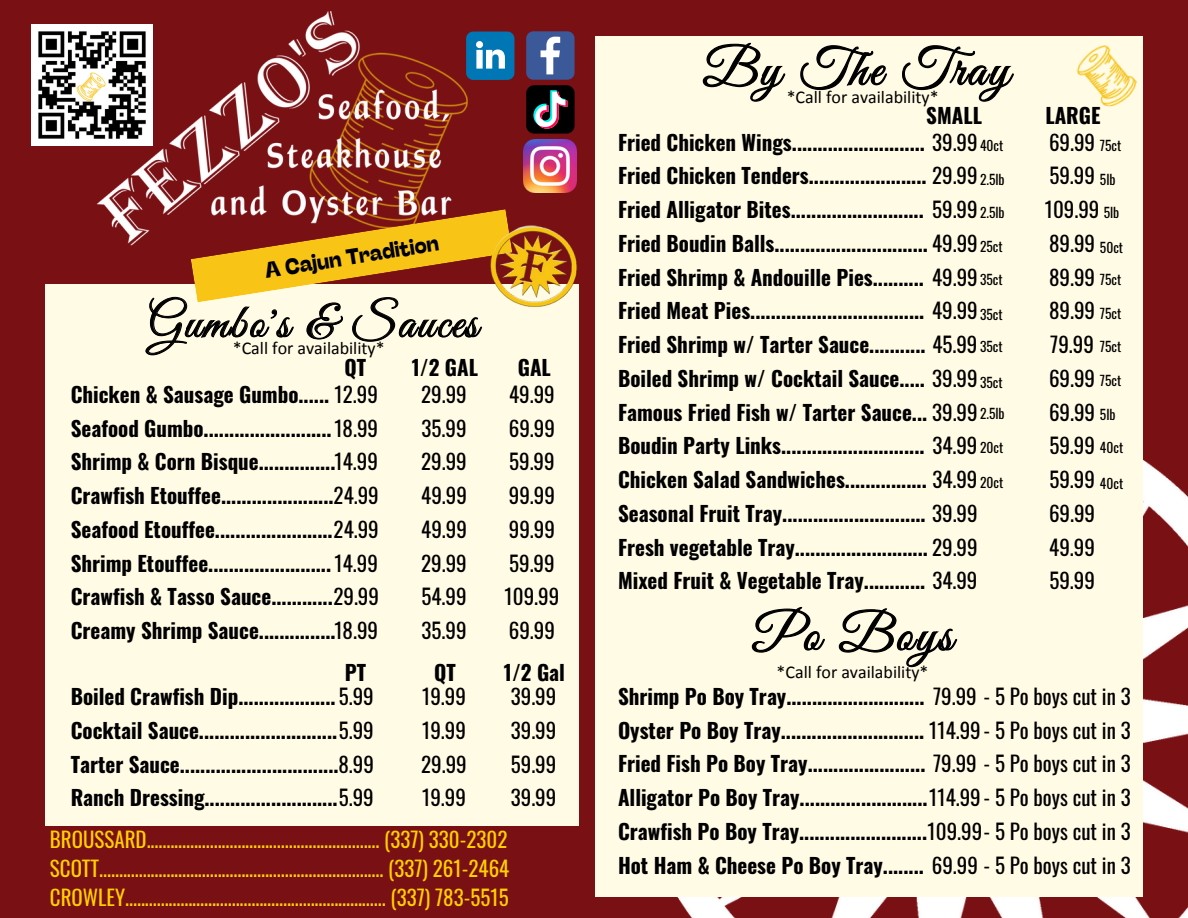
<style>
.page{position:relative;width:1188px;height:918px;background:#791014}
.page>*{position:absolute;margin:0;border:0;box-sizing:border-box;transform-origin:0 0}
.t1{font:52.5px "Great Vibes";letter-spacing:.045em;color:#000}
.t2{font:48.15px "Great Vibes";letter-spacing:.045em;color:#000}
.t3{font:700 22.2px "Stinger";color:#000}
.t4{font:700 21px/33.8px "Oswald";color:#000;text-align:justify}
.t5{font:21px/29.2px "Oswald";color:#ffcf00;text-align:justify}
.t6{font:21px/33.8px "Oswald";color:#000;text-align:justify}
.t7{font:18px "Calibri";color:#000}
.t8{font:13.5px "Oswald";color:#000}
.s1{font-weight:400}
</style>
<div class="page">
<div style="left:45px;top:285px;width:534px;height:541px;background:#fffbe4"></div>
<img style="left:677px;top:460px;width:511px;height:458px">
<div style="left:595px;top:36px;width:548px;height:861px;background:#fffbe4"></div>
<img style="left:92px;top:11px;width:390px;height:235px">
<img style="left:512px;top:225px;width:67px;height:82px">
<img style="left:1076px;top:45px;width:61px;height:62px">
<img style="left:32px;top:25px;width:120px;height:120px">
<svg style="left:526px;top:31px;width:49px;height:103px"></svg>
<img style="left:523px;top:139px;width:53px;height:53px">
<svg style="left:466px;top:32px;width:48px;height:48px"></svg>
<svg style="left:145px;top:209px;width:367px;height:147px"></svg>
<svg style="left:702px;top:42px;width:312px;height:60px"></svg>
<svg style="left:751px;top:606px;width:207px;height:62px"></svg>
<p class="t3" style="left:263px;top:256px;width:177px;rotate:-9deg">A Cajun Tradition</p>
<h2 class="t2" style="left:148px;top:296px;width:331px">Gumbo's &amp; Sauces</h2>
<p class="t4" style="left:71px;top:376px;width:310px">Chicken &amp; Sausage Gumbo...... <span class="s1">12.99<br></span>Seafood Gumbo.........................<span class="s1">18.99<br></span>Shrimp &amp; Corn Bisque...............<span class="s1">14.99<br></span>Crawfish Etouffee......................<span class="s1">24.99<br></span>Seafood Etouffee.......................<span class="s1">24.99<br></span>Shrimp Etouffee........................ <span class="s1">14.99<br></span>Crawfish &amp; Tasso Sauce............<span class="s1">29.99<br></span>Creamy Shrimp Sauce...............<span class="s1">18.99</span></p>
<p class="t6" style="left:421px;top:376px;width:47px">29.99<br>35.99<br>29.99<br>49.99<br>49.99<br>29.99<br>54.99<br>35.99</p>
<p class="t6" style="left:505px;top:376px;width:56px;text-align:left">49.99<br>69.99<br>59.99<br>99.99<br>99.99<br>59.99<br>109.99<br>69.99</p>
<p class="t7" style="left:233px;top:340px;width:153px">*Call for availability*</p>
<p class="t4" style="left:345px;top:349px;width:23px">QT</p>
<p class="t4" style="left:412px;top:349px;width:68px">1/2 GAL</p>
<p class="t4" style="left:518px;top:349px;width:35px">GAL</p>
<p class="t4" style="left:345px;top:655px;width:23px">PT</p>
<p class="t4" style="left:434px;top:655px;width:23px">QT</p>
<p class="t4" style="left:504px;top:655px;width:63px">1/2 Gal</p>
<p class="t4" style="left:71px;top:679px;width:305px">Boiled Crawfish Dip...................<span class="s1">5.99<br></span>Cocktail Sauce...........................<span class="s1">5.99<br></span>Tarter Sauce...............................<span class="s1">8.99<br></span>Ranch Dressing..........................<span class="s1">5.99</span></p>
<p class="t6" style="left:421px;top:679px;width:47px">19.99<br>19.99<br>29.99<br>19.99</p>
<p class="t6" style="left:511px;top:679px;width:47px">39.99<br>39.99<br>59.99<br>39.99</p>
<p class="t5" style="left:50px;top:824px;width:461px">BROUSSARD........................................................... (337) 330-2302<br>SCOTT........................................................................ (337) 261-2464<br>CROWLEY.................................................................. (337) 783-5515</p>
<h1 class="t1" style="left:703px;top:40px;width:308px">By The Tray</h1>
<p class="t4" style="left:618px;top:124px;width:361px">Fried Chicken Wings.......................... <span class="s1">39.99<br></span>Fried Chicken Tenders....................... <span class="s1">29.99<br></span>Fried Alligator Bites.......................... <span class="s1">59.99<br></span>Fried Boudin Balls.............................. <span class="s1">49.99<br></span>Fried Shrimp &amp; Andouille Pies.......... <span class="s1">49.99<br></span>Fried Meat Pies.................................. <span class="s1">49.99<br></span>Fried Shrimp w/ Tarter Sauce........... <span class="s1">45.99<br></span>Boiled Shrimp w/ Cocktail Sauce..... <span class="s1">39.99<br></span>Famous Fried Fish w/ Tarter Sauce... <span class="s1">39.99<br></span>Boudin Party Links............................ <span class="s1">34.99<br></span>Chicken Salad Sandwiches................ <span class="s1">34.99<br></span>Seasonal Fruit Tray............................ <span class="s1">39.99<br></span>Fresh vegetable Tray.......................... <span class="s1">29.99<br></span>Mixed Fruit &amp; Vegetable Tray............ <span class="s1">34.99</span></p>
<p class="t6" style="left:1045px;top:124px;width:56px;text-align:left">69.99<br>59.99<br>109.99<br>89.99<br>89.99<br>89.99<br>79.99<br>69.99<br>69.99<br>59.99<br>59.99<br>69.99<br>49.99<br>59.99</p>
<p class="t7" style="left:787px;top:90px;width:153px">*Call for availability*</p>
<p class="t4" style="left:926px;top:97px;width:57px">SMALL</p>
<p class="t4" style="left:1045px;top:97px;width:57px">LARGE</p>
<p class="t8" style="left:980px;top:135px;width:25px">40ct</p>
<p class="t8" style="left:980px;top:168px;width:26px">2.5lb</p>
<p class="t8" style="left:980px;top:202px;width:26px">2.5lb</p>
<p class="t8" style="left:980px;top:236px;width:24px">25ct</p>
<p class="t8" style="left:980px;top:269px;width:24px">35ct</p>
<p class="t8" style="left:980px;top:304px;width:24px">35ct</p>
<p class="t8" style="left:980px;top:336px;width:24px">35ct</p>
<p class="t8" style="left:980px;top:372px;width:24px">35ct</p>
<p class="t8" style="left:980px;top:403px;width:26px">2.5lb</p>
<p class="t8" style="left:980px;top:437px;width:25px">20ct</p>
<p class="t8" style="left:980px;top:472px;width:25px">20ct</p>
<p class="t8" style="left:1100px;top:473px;width:25px">40ct</p>
<p class="t8" style="left:1100px;top:135px;width:23px">75ct</p>
<p class="t8" style="left:1100px;top:168px;width:17px">5lb</p>
<p class="t8" style="left:1104px;top:202px;width:17px">5lb</p>
<p class="t8" style="left:1100px;top:237px;width:25px">50ct</p>
<p class="t8" style="left:1100px;top:269px;width:23px">75ct</p>
<p class="t8" style="left:1100px;top:303px;width:23px">75ct</p>
<p class="t8" style="left:1100px;top:336px;width:23px">75ct</p>
<p class="t8" style="left:1100px;top:370px;width:23px">75ct</p>
<p class="t8" style="left:1100px;top:404px;width:17px">5lb</p>
<p class="t8" style="left:1100px;top:437px;width:25px">40ct</p>
<h1 class="t1" style="left:754px;top:605px;width:200px">Po Boys</h1>
<p class="t4" style="left:618px;top:679px;width:514px">Shrimp Po Boy Tray........................... <span class="s1">79.99 - 5 Po boys cut in 3<br></span>Oyster Po Boy Tray............................ <span class="s1">114.99- 5 Po boys cut in 3<br></span>Fried Fish Po Boy Tray....................... <span class="s1">79.99 - 5 Po boys cut in 3<br></span>Alligator Po Boy Tray.........................<span class="s1">114.99- 5 Po boys cut in 3<br></span>Crawfish Po Boy Tray.........................<span class="s1">109.99- 5 Po boys cut in 3<br></span>Hot Ham &amp; Cheese Po Boy Tray........ <span class="s1">69.99 - 5 Po boys cut in 3</span></p>
<p class="t7" style="left:777px;top:664px;width:153px">*Call for availability*</p>
</div>
